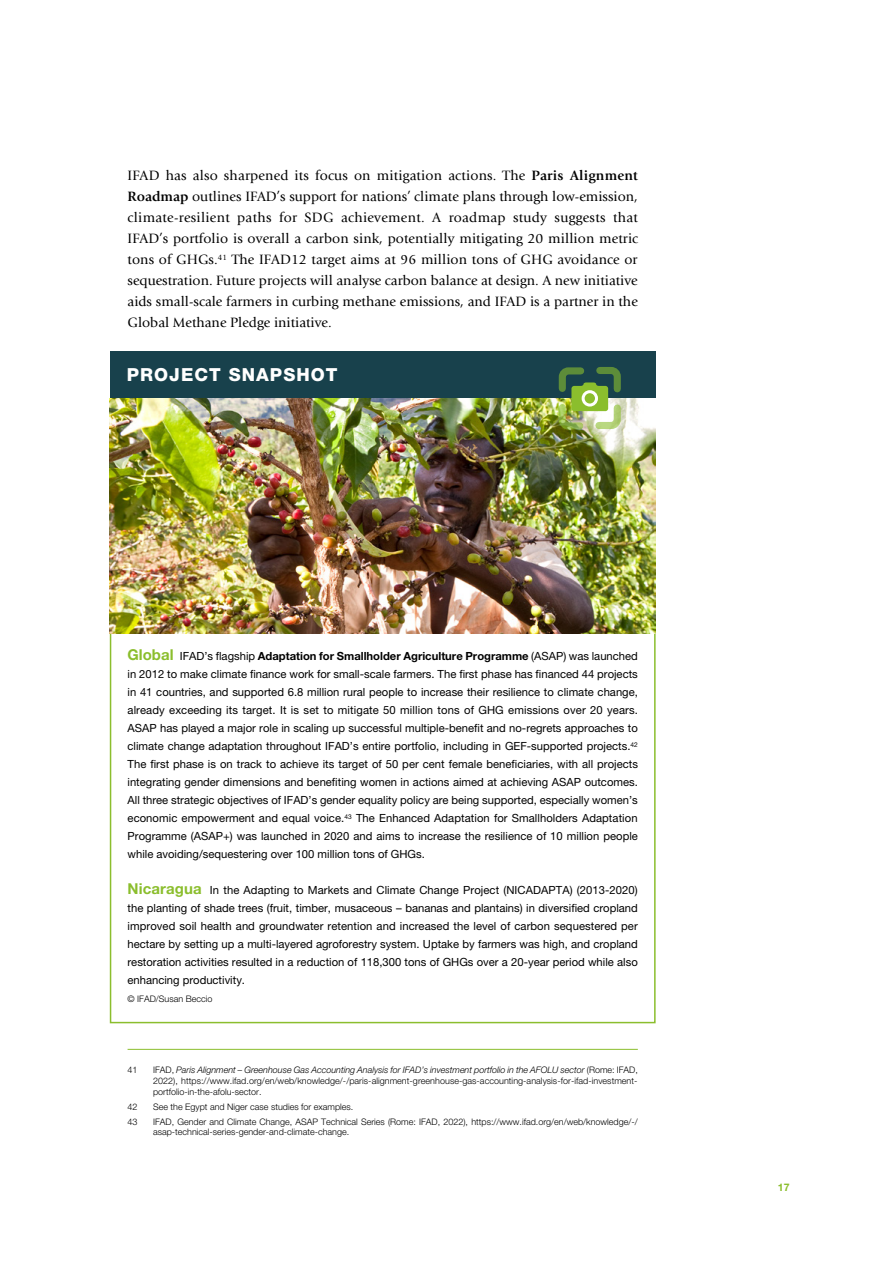
<style>
.page{position:relative;width:893px;height:1263px;background:#fff}
.page>*{position:absolute;margin:0;border:0;box-sizing:border-box;transform-origin:0 0}
.IFAD_body_copy_9_4_1{font:800 18px "Helvetica Neue LT Pro";letter-spacing:.06em;color:#fff}
.IFAD_1st_para_body_c{font:14.1px/21px "Giovanni Std";color:#000;text-align:justify}
.IFAD_Snapshot_body_c{font:11.25px/18px "Helvetica Neue LT Pro";color:#000;text-align:justify}
.t1{font:700 10.5px "Helvetica Neue LT Pro";color:#8bbe2d}
.IFAD_Footnote{font:300 9px/10.8px "Helvetica Neue LT Pro";color:#000;text-align:justify}
.IFAD_Snapshot_body_c-2{font:300 9px "Helvetica Neue LT Pro";color:#000}
.s1{font-weight:700}
.s2{font-weight:700;font-size:15px;color:#8bbe2d}
.s3{font-style:italic}
</style>
<div class="page">
<div style="left:110px;top:632px;width:546px;height:391px;border:2px solid #8bbe2d"></div>
<hr style="left:128px;top:1049px;width:510px;height:1px;background:#8bbe2d">
<div style="left:110px;top:351px;width:545px;height:47px;background:#18414c"></div>
<img style="left:110px;top:398px;width:545px;height:235px">
<img style="left:555px;top:367px;width:69px;height:64px">
<p class="IFAD_1st_para_body_c" style="left:128px;top:165px;width:512px">IFAD has also sharpened its focus on mitigation actions. The <span class="s1">Paris Alignment Roadmap</span> outlines IFAD’s support for nations’ climate plans through low-emission, climate-resilient paths for SDG achievement. A roadmap study suggests that IFAD’s portfolio is overall a carbon sink, potentially mitigating 20 million metric tons of GHGs.<sup>41</sup> The IFAD12 target aims at 96 million tons of GHG avoidance or sequestration. Future projects will analyse carbon balance at design. A new initiative aids small-scale farmers in curbing methane emissions, and IFAD is a partner in the Global Methane Pledge initiative.</p>
<p class="IFAD_body_copy_9_4_1" style="left:127px;top:364px;width:212px">PROJECT SNAPSHOT</p>
<p class="IFAD_Snapshot_body_c" style="left:128px;top:647px;width:512px"><span class="s2">Global</span> IFAD’s flagship <span class="s1">Adaptation for Smallholder Agriculture Programme</span> (ASAP) was launched in 2012 to make climate finance work for small-scale farmers. The first phase has financed 44 projects in 41 countries, and supported 6.8 million rural people to increase their resilience to climate change, already exceeding its target. It is set to mitigate 50 million tons of GHG emissions over 20 years.<br>ASAP has played a major role in scaling up successful multiple-benefit and no-regrets approaches to climate change adaptation throughout IFAD’s entire portfolio, including in GEF-supported projects.<sup>42<br></sup>The first phase is on track to achieve its target of 50 per cent female beneficiaries, with all projects integrating gender dimensions and benefiting women in actions aimed at achieving ASAP outcomes.<br>All three strategic objectives of IFAD’s gender equality policy are being supported, especially women’s economic empowerment and equal voice.<sup>43</sup> The Enhanced Adaptation for Smallholders Adaptation Programme (ASAP+) was launched in 2020 and aims to increase the resilience of 10 million people while avoiding/sequestering over 100 million tons of GHGs.</p>
<p class="IFAD_Snapshot_body_c" style="left:128px;top:881px;width:512px"><span class="s2">Nicaragua</span> In the Adapting to Markets and Climate Change Project (NICADAPTA) (2013-2020) the planting of shade trees (fruit, timber, musaceous – bananas and plantains) in diversified cropland improved soil health and groundwater retention and increased the level of carbon sequestered per hectare by setting up a multi-layered agroforestry system. Uptake by farmers was high, and cropland restoration activities resulted in a reduction of 118,300 tons of GHGs over a 20-year period while also enhancing productivity.</p>
<p class="IFAD_Snapshot_body_c-2" style="left:128px;top:994px;width:86px">© IFAD/Susan Beccio</p>
<p class="IFAD_Footnote" style="left:128px;top:1064px;width:12px">41</p>
<p class="IFAD_Footnote" style="left:153px;top:1064px;width:486px">IFAD, <span class="s3">Paris Alignment – Greenhouse Gas Accounting Analysis for IFAD’s investment portfolio in the AFOLU sector</span> (Rome: IFAD, 2022), https://www.ifad.org/en/web/knowledge/-/paris-alignment-greenhouse-gas-accounting-analysis-for-ifad-investment&shy;portfolio-in-the-afolu-sector.</p>
<p class="IFAD_Footnote" style="left:128px;top:1101px;width:12px">42</p>
<p class="IFAD_Footnote" style="left:153px;top:1101px;width:202px">See the Egypt and Niger case studies for examples.</p>
<p class="IFAD_Footnote" style="left:128px;top:1116px;width:12px">43</p>
<p class="IFAD_Footnote" style="left:153px;top:1116px;width:486px">IFAD, Gender and Climate Change, ASAP Technical Series (Rome: IFAD, 2022), https://www.ifad.org/en/web/knowledge/-/ asap-technical-series-gender-and-climate-change.</p>
<p class="t1" style="left:778px;top:1180px;width:13px">17</p>
</div>
